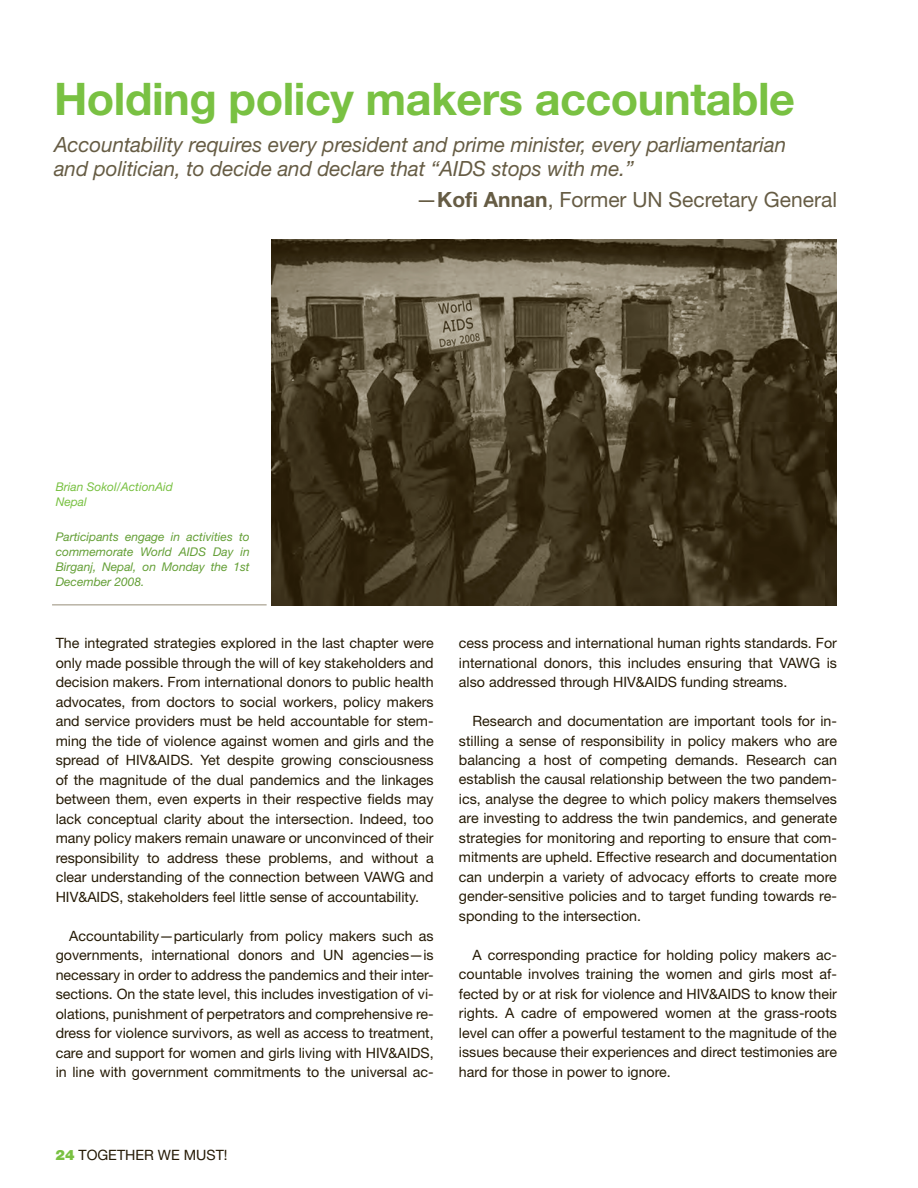
<style>
.page{position:relative;width:918px;height:1188px;background:#fff}
.page>*{position:absolute;margin:0;border:0;box-sizing:border-box;transform-origin:0 0}
.Chapter_Header{font:700 45px "Helvetica Neue";letter-spacing:-.01em;color:#79c142}
.Chapter_Quote{font:italic 21px/24px "Helvetica Neue";letter-spacing:-.005em;color:#665c44}
.Chapter_Quote_Speake{font:21px "Helvetica Neue";color:#665c44}
.t1{font:14.25px/19.5px "Helvetica Neue";color:#251a05;text-align:justify}
.Photo_Caption{font:italic 12px/15px "Helvetica Neue";color:#649f36;text-align:justify}
.Header1{font:italic 12px/15px "Helvetica Neue";color:#79c142}
.s1{font-weight:700}
.s2{font-weight:900;color:#79c142}
</style>
<div class="page">
<img style="left:272px;top:240px;width:565px;height:366px">
<hr style="left:52px;top:604px;width:215px;height:1px;background:#968d78">
<p class="Chapter_Header" style="left:54px;top:71px;width:743px">Holding policy makers accountable</p>
<p class="Chapter_Quote" style="left:54px;top:132px;width:734px">Accountability requires every president and prime minister, every parliamentarian and politician, to decide and declare that “AIDS stops with me.”</p>
<p class="Chapter_Quote_Speake" style="left:416px;top:187px;width:422px">—<span class="s1">Kofi Annan</span>, Former UN Secretary General</p>
<p class="Header1" style="left:56px;top:479px;width:119px">Brian Sokol/ActionAid<br>Nepal</p>
<p class="Photo_Caption" style="left:56px;top:529px;width:196px">Participants engage in activities to commemorate World AIDS Day in Birganj, Nepal, on Monday the 1st December 2008.</p>
<p class="t1" style="left:56px;top:633px;width:380px">The integrated strategies explored in the last chapter were only made possible through the will of key stakeholders and decision makers. From international donors to public health advocates, from doctors to social workers, policy makers and service providers must be held accountable for stem&shy;ming the tide of violence against women and girls and the spread of HIV&amp;AIDS. Yet despite growing consciousness of the magnitude of the dual pandemics and the linkages between them, even experts in their respective fields may lack conceptual clarity about the intersection. Indeed, too many policy makers remain unaware or unconvinced of their responsibility to address these problems, and without a clear understanding of the connection between VAWG and HIV&amp;AIDS, stakeholders feel little sense of accountability.</p>
<p class="t1" style="left:56px;top:926px;width:380px;text-indent:13px">Accountability—particularly from policy makers such as governments, international donors and UN agencies—is necessary in order to address the pandemics and their inter&shy;sections. On the state level, this includes investigation of vi&shy;olations, punishment of perpetrators and comprehensive re&shy;dress for violence survivors, as well as access to treatment, care and support for women and girls living with HIV&amp;AIDS, in line with government commitments to the universal ac-</p>
<p class="t1" style="left:459px;top:633px;width:380px">cess process and international human rights standards. For international donors, this includes ensuring that VAWG is also addressed through HIV&amp;AIDS funding streams.</p>
<p class="t1" style="left:459px;top:711px;width:380px;text-indent:13px">Research and documentation are important tools for in&shy;stilling a sense of responsibility in policy makers who are balancing a host of competing demands. Research can establish the causal relationship between the two pandem&shy;ics, analyse the degree to which policy makers themselves are investing to address the twin pandemics, and generate strategies for monitoring and reporting to ensure that com&shy;mitments are upheld. Effective research and documentation can underpin a variety of advocacy efforts to create more gender-sensitive policies and to target funding towards re&shy;sponding to the intersection.</p>
<p class="t1" style="left:459px;top:945px;width:380px;text-indent:13px">A corresponding practice for holding policy makers ac&shy;countable involves training the women and girls most af&shy;fected by or at risk for violence and HIV&amp;AIDS to know their rights. A cadre of empowered women at the grass-roots level can offer a powerful testament to the magnitude of the issues because their experiences and direct testimonies are hard for those in power to ignore.</p>
<p class="t1" style="left:56px;top:1145px;width:174px"><span class="s2">24</span> TOGETHER WE MUST!</p>
</div>
